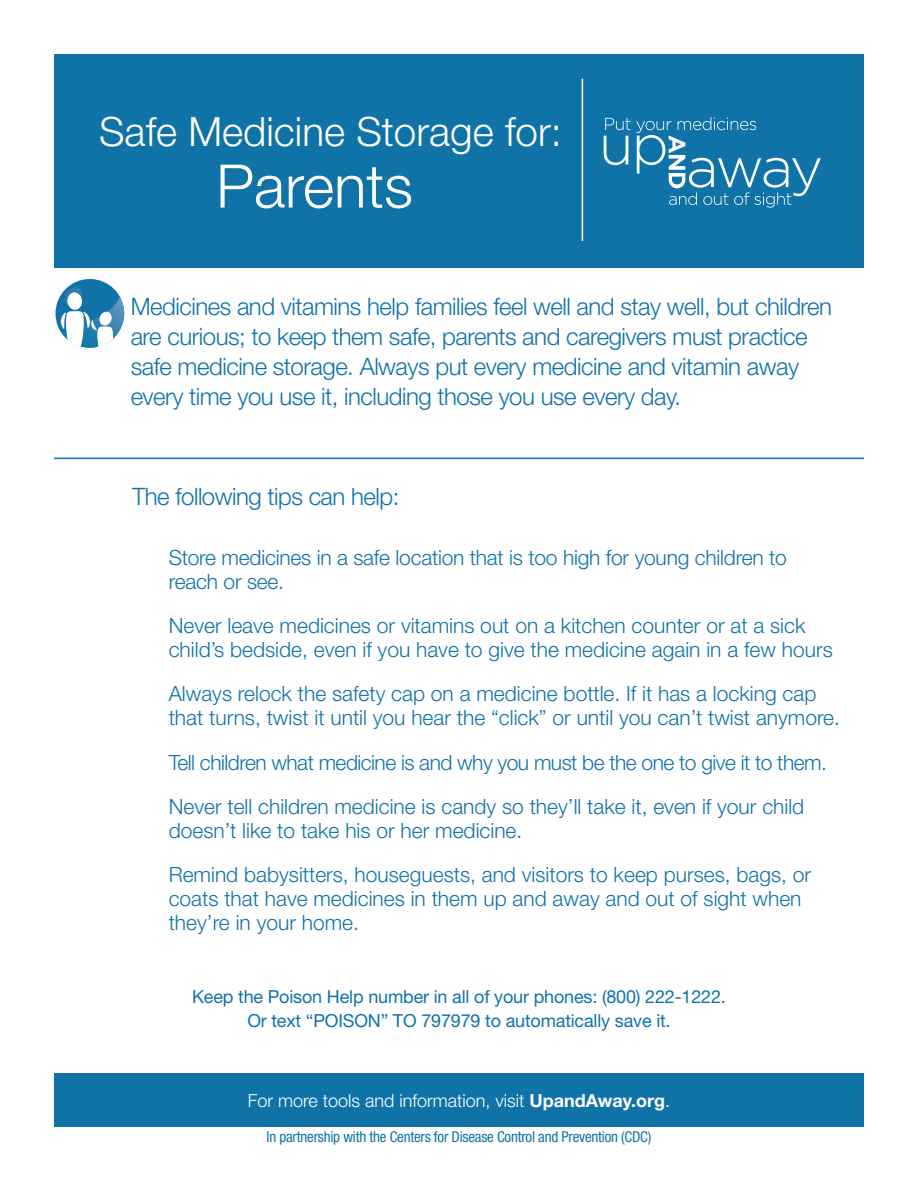
<style>
.page{position:relative;width:918px;height:1188px;background:#fff}
.page>*{position:absolute;margin:0;border:0;box-sizing:border-box;transform-origin:0 0}
.t1{font:300 60px "Helvetica Neue";color:#fff}
.t2{font:300 40.5px "Helvetica Neue";color:#fff}
.Body_Copy{font:300 24px/30px "Helvetica Neue";letter-spacing:-.02em;color:#1073a7}
.Body_Bullet{font:300 21px/24px "Helvetica Neue";color:#1073a7}
.Body_Bullet-2{font:300 21px "Helvetica Neue";letter-spacing:-.025em;color:#1073a7}
.Body_Bullet-3{font:18px/24px "Helvetica Neue";letter-spacing:-.01em;color:#1073a7;text-align:center}
.t3{font:300 18px "Helvetica Neue";color:#fff}
.t4{font:condensed 15px "Helvetica Neue";letter-spacing:-.015em;color:#1073a7}
.s1{font-weight:700}
</style>
<div class="page">
<div style="left:54px;top:54px;width:810px;height:214px;background:#1073a7"></div>
<div style="left:54px;top:1073px;width:810px;height:54px;background:#1073a7"></div>
<hr style="left:54px;top:458px;width:810px;height:1px;background:#1073a7">
<svg style="left:604px;top:117px;width:217px;height:91px"></svg>
<hr style="left:582px;top:79px;width:1px;height:162px;background:#fff">
<div style="left:56px;top:279px;width:68px;height:69px;background:#1073a7;border-radius:50%"></div>
<svg style="left:57px;top:287px;width:67px;height:61px"></svg>
<p class="t2" style="left:99px;top:106px;width:464px">Safe Medicine Storage for:</p>
<p class="t1" style="left:216px;top:150px;width:198px">Parents</p>
<p class="Body_Copy" style="left:131px;top:291px;width:703px">Medicines and vitamins help families feel well and stay well, but children are curious; to keep them safe, parents and caregivers must practice safe medicine storage. Always put every medicine and vitamin away every time you use it, including those you use every day.</p>
<p class="Body_Copy" style="left:132px;top:481px;width:269px">The following tips can help:</p>
<p class="Body_Bullet" style="left:169px;top:545px;width:620px">Store medicines in a safe location that is too high for young children to reach or see.</p>
<p class="Body_Bullet" style="left:169px;top:613px;width:666px">Never leave medicines or vitamins out on a kitchen counter or at a sick child’s bedside, even if you have to give the medicine again in a few hours</p>
<p class="Body_Bullet" style="left:169px;top:681px;width:673px">Always relock the safety cap on a medicine bottle. If it has a locking cap that turns, twist it until you hear the “click” or until you can’t twist anymore.</p>
<p class="Body_Bullet-2" style="left:169px;top:749px;width:660px">Tell children what medicine is and why you must be the one to give it to them.</p>
<p class="Body_Bullet" style="left:169px;top:794px;width:637px">Never tell children medicine is candy so they’ll take it, even if your child doesn’t like to take his or her medicine.</p>
<p class="Body_Bullet" style="left:169px;top:862px;width:644px">Remind babysitters, houseguests, and visitors to keep purses, bags, or coats that have medicines in them up and away and out of sight when they’re in your home.</p>
<p class="Body_Bullet-3" style="left:192px;top:984px;width:535px">Keep the Poison Help number in all of your phones: (800) 222-1222.<br>Or text “POISON” TO 797979 to automatically save it.</p>
<p class="t3" style="left:248px;top:1090px;width:424px">For more tools and information, visit <span class="s1">UpandAway.org</span>.</p>
<p class="t4" style="left:267px;top:1128px;width:386px">In partnership with the Centers for Disease Control and Prevention (CDC)</p>
</div>
